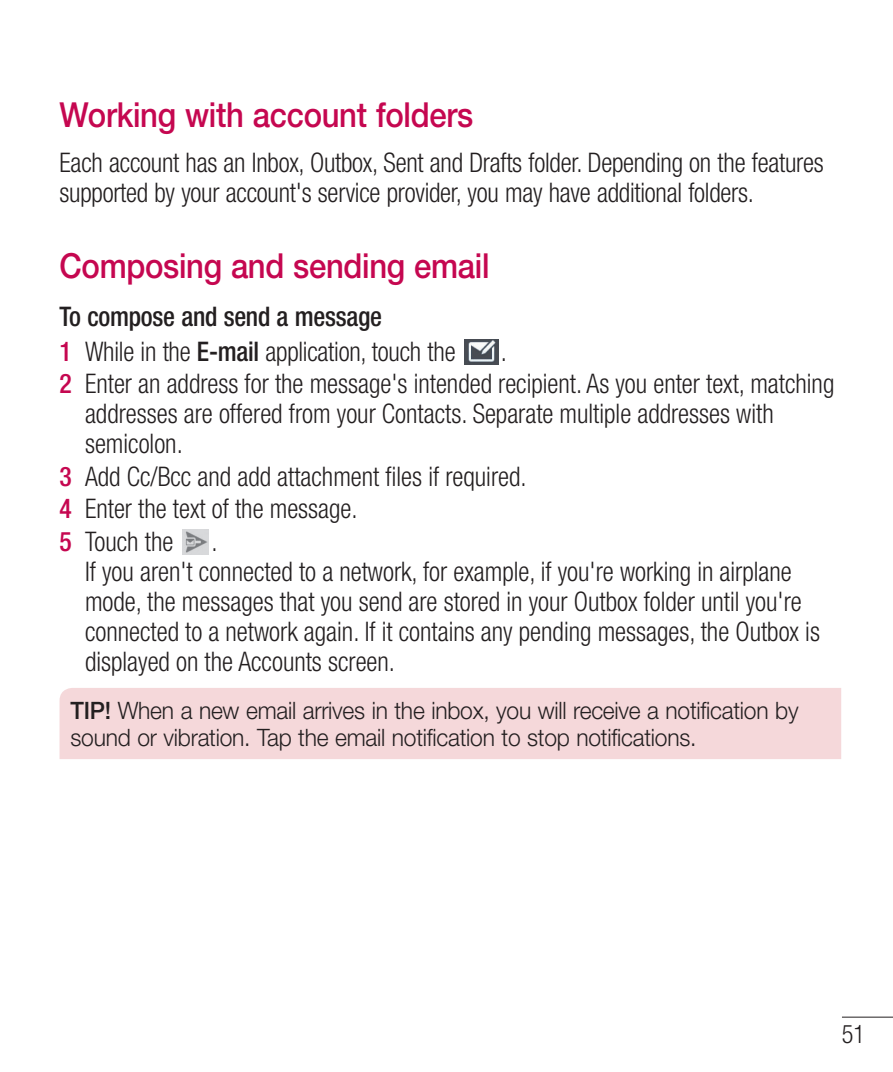
<style>
.page{position:relative;width:893px;height:1072px;background:#fff}
.page>*{position:absolute;margin:0;border:0;box-sizing:border-box;transform-origin:0 0}
.t1{font:500 34.5px "Helvetica Neue LT Pro";letter-spacing:-.01em;color:#c50750;scale:.9 1}
.t2{font:300 condensed 27px/30px "Helvetica Neue LT Pro";color:#231f20;scale:.95 1}
.t3{font:500 condensed 27px/34.2px "Helvetica Neue LT Pro";letter-spacing:-.01em;color:#231f20;scale:.95 1}
.t4{font:300 condensed 25.5px "Helvetica Neue LT Pro";color:#231f20;scale:.95 1}
.t5{font:300 24px/27px "Helvetica Neue LT Pro";letter-spacing:-.01em;color:#231f20;scale:.95 1}
.s1{color:#c50750}
.s2{font-weight:300}
.s3{font-weight:500;color:#c50750}
.s4{font-weight:500}
</style>
<div class="page">
<hr style="left:842px;top:1016px;width:51px;height:1px;background:#231f20">
<img style="left:464px;top:339px;width:34px;height:26px">
<img style="left:182px;top:529px;width:27px;height:25px">
<div style="left:60px;top:688px;width:781px;height:71px;background:#f5d8da"></div>
<p class="t1" style="left:60px;top:102px;width:461px">Working with account folders</p>
<p class="t2" style="left:60px;top:150px;width:806px">Each account has an Inbox, Outbox, Sent and Drafts folder. Depending on the features supported by your account's service provider, you may have additional folders.</p>
<p class="t1" style="left:60px;top:253px;width:479px">Composing and sending email</p>
<p class="t3" style="left:60px;top:302px;width:418px">To compose and send a message<br><span class="s1">1</span> <span class="s2">While in the</span> E-mail <span class="s2">application, touch the</span></p>
<p class="t2" style="left:60px;top:337px;width:817px;line-height:32.7px;text-indent:441px">.<br><span class="s3">2</span> Enter an address for the message's intended recipient. As you enter text, matching</p>
<p class="t2" style="left:85px;top:401px;width:726px">addresses are offered from your Contacts. Separate multiple addresses with semicolon.</p>
<p class="t2" style="left:60px;top:462px;width:493px;line-height:32.7px"><span class="s3">3</span> Add Cc/Bcc and add attachment files if required.<br><span class="s3">4</span> Enter the text of the message.<br><span class="s3">5</span> Touch the</p>
<p class="t2" style="left:85px;top:529px;width:775px;text-indent:126px">.<br>If you aren't connected to a network, for example, if you're working in airplane mode, the messages that you send are stored in your Outbox folder until you're connected to a network again. If it contains any pending messages, the Outbox is displayed on the Accounts screen.</p>
<p class="t5" style="left:71px;top:699px;width:768px"><span class="s4">TIP!</span> When a new email arrives in the inbox, you will receive a notification by sound or vibration. Tap the email notification to stop notifications.</p>
<p class="t4" style="left:842px;top:1025px;width:26px">51</p>
</div>
